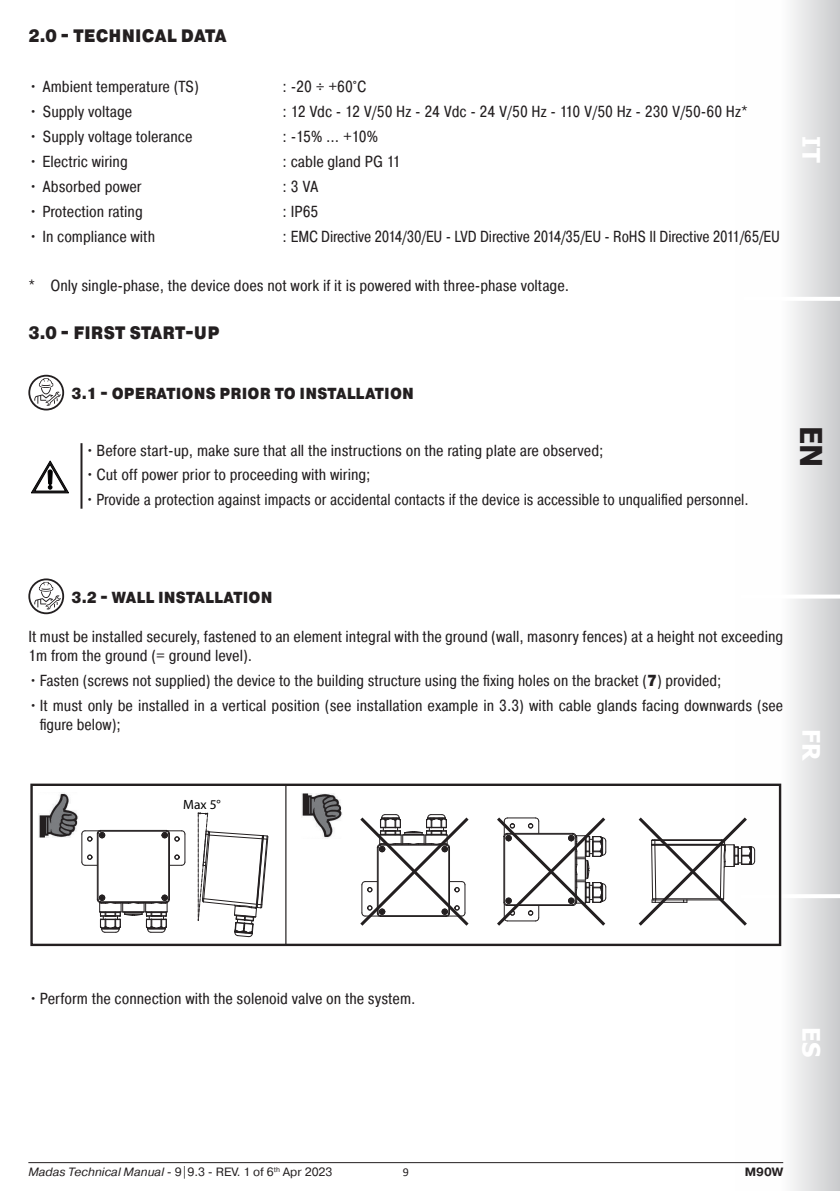
<style>
.page{position:relative;width:840px;height:1191px;background:#fff}
.page>*{position:absolute;margin:0;border:0;box-sizing:border-box;transform-origin:0 0}
.t1{font:700 30px "Tahoma";color:#231f20}
.t2{font:700 24px "Tahoma";color:#fff}
.t3{font:900 18px "Pragmatica Cond";letter-spacing:.01em;color:#231f20}
.t4{font:16px/19.2px "Pragmatica Cond";color:#231f20}
.t5{font:900 16px "Pragmatica Cond";letter-spacing:.01em;color:#231f20}
.t6{font:13.4px "Myriad Pro";color:#000}
.t7{font:12px "Pragmatica";color:#231f20}
.t8{font:700 12px "Pragmatica";color:#231f20}
.t9{font:12px "Calibri";color:#231f20}
.s1{font-weight:900}
.s2{font-style:italic}
</style>
<div class="page">
<div style="left:734px;top:0;width:105px;height:1191px;background:linear-gradient(to right,#fff,#d4d5d7)"></div>
<hr style="left:743px;top:297px;width:96px;height:4px;background:#fff">
<hr style="left:740px;top:594px;width:99px;height:4px;background:#fff">
<hr style="left:740px;top:894px;width:99px;height:4px;background:#fff">
<hr style="left:28px;top:1162px;width:754px;height:1px;background:#231f20">
<svg style="left:28px;top:375px;width:36px;height:35px"></svg>
<svg style="left:30px;top:376px;width:32px;height:33px"></svg>
<svg style="left:34px;top:378px;width:27px;height:28px"></svg>
<hr style="left:80px;top:443px;width:2px;height:66px;background:#231f20">
<svg style="left:31px;top:461px;width:37px;height:32px"></svg>
<div style="left:48px;top:470px;width:4px;height:14px;border:1px solid #000001;border-radius:2px"></div>
<svg style="left:28px;top:578px;width:36px;height:36px"></svg>
<svg style="left:30px;top:580px;width:32px;height:32px"></svg>
<svg style="left:34px;top:582px;width:27px;height:27px"></svg>
<div style="left:30px;top:783px;width:750px;height:163px;border:2px solid #231f20"></div>
<hr style="left:285px;top:785px;width:1px;height:159px;background:#231f20">
<img style="left:39px;top:793px;width:39px;height:44px">
<img style="left:302px;top:793px;width:40px;height:45px">
<svg style="left:81px;top:829px;width:104px;height:104px"></svg>
<svg style="left:198px;top:812px;width:70px;height:125px"></svg>
<svg style="left:360px;top:814px;width:109px;height:112px"></svg>
<svg style="left:497px;top:817px;width:110px;height:109px"></svg>
<svg style="left:638px;top:814px;width:116px;height:115px"></svg>
<p class="t3" style="left:28px;top:25px;width:199px">2.0 - TECHNICAL DATA</p>
<p class="t4" style="left:28px;top:77px;width:172px">• Ambient temperature (TS)</p>
<p class="t4" style="left:282px;top:77px;width:85px">: -20 ÷ +60°C</p>
<p class="t4" style="left:28px;top:102px;width:105px">• Supply voltage</p>
<p class="t4" style="left:282px;top:102px;width:466px">: 12 Vdc - 12 V/50 Hz - 24 Vdc - 24 V/50 Hz - 110 V/50 Hz - 230 V/50-60 Hz*</p>
<p class="t4" style="left:28px;top:127px;width:165px">• Supply voltage tolerance</p>
<p class="t4" style="left:282px;top:127px;width:97px">: -15% ... +10%</p>
<p class="t4" style="left:28px;top:152px;width:101px">• Electric wiring</p>
<p class="t4" style="left:282px;top:152px;width:119px">: cable gland PG 11</p>
<p class="t4" style="left:28px;top:177px;width:115px">• Absorbed power</p>
<p class="t4" style="left:282px;top:177px;width:37px">: 3 VA</p>
<p class="t4" style="left:28px;top:201px;width:116px">• Protection rating</p>
<p class="t4" style="left:282px;top:201px;width:37px">: IP65</p>
<p class="t4" style="left:28px;top:226px;width:128px">• In compliance with</p>
<p class="t4" style="left:282px;top:226px;width:498px">: EMC Directive 2014/30/EU - LVD Directive 2014/35/EU - RoHS II Directive 2011/65/EU</p>
<p class="t4" style="left:28px;top:276px;width:542px">* Only single-phase, the device does not work if it is powered with three-phase voltage.</p>
<p class="t3" style="left:28px;top:321px;width:192px">3.0 - FIRST START-UP</p>
<p class="t5" style="left:72px;top:384px;width:344px">3.1 - OPERATIONS PRIOR TO INSTALLATION</p>
<p class="t4" style="left:85px;top:440px;width:519px">•Before start-up, make sure that all the instructions on the rating plate are observed;</p>
<p class="t4" style="left:85px;top:465px;width:287px">•Cut off power prior to proceeding with wiring;</p>
<p class="t4" style="left:85px;top:490px;width:664px">•Provide a protection against impacts or accidental contacts if the device is accessible to unqualified personnel.</p>
<h2 class="t2" style="left:827px;top:136px;width:28px;rotate:90deg">IT</h2>
<h1 class="t1" style="left:831px;top:426px;width:43px;rotate:90deg">EN</h1>
<p class="t5" style="left:72px;top:587px;width:202px">3.2 - WALL INSTALLATION</p>
<p class="t4" style="left:28px;top:627px;width:756px">It must be installed securely, fastened to an element integral with the ground (wall, masonry fences) at a height not exceeding<br>1m from the ground (= ground level).</p>
<p class="t4" style="left:28px;top:671px;width:694px">•Fasten (screws not supplied) the device to the building structure using the fixing holes on the bracket (<span class="s1">7</span>) provided;</p>
<p class="t4" style="left:40px;top:696px;width:744px;text-indent:-11px">•It must only be installed in a vertical position (see installation example in 3.3) with cable glands facing downwards (see figure below);</p>
<p class="t6" style="left:183px;top:796px;width:39px">Max 5°</p>
<h2 class="t2" style="left:827px;top:728px;width:33px;rotate:90deg">FR</h2>
<p class="t4" style="left:28px;top:988px;width:388px">•Perform the connection with the solenoid valve on the system.</p>
<h2 class="t2" style="left:827px;top:1027px;width:31px;rotate:90deg">ES</h2>
<p class="t7" style="left:28px;top:1164px;width:305px"><span class="s2">Madas Technical Manual</span> - 9|9.3 - REV. 1 of 6<sup>th</sup> Apr 2023</p>
<p class="t8" style="left:744px;top:1164px;width:40px">M90W</p>
<p class="t9" style="left:402px;top:1163px;width:8px">9</p>
</div>
